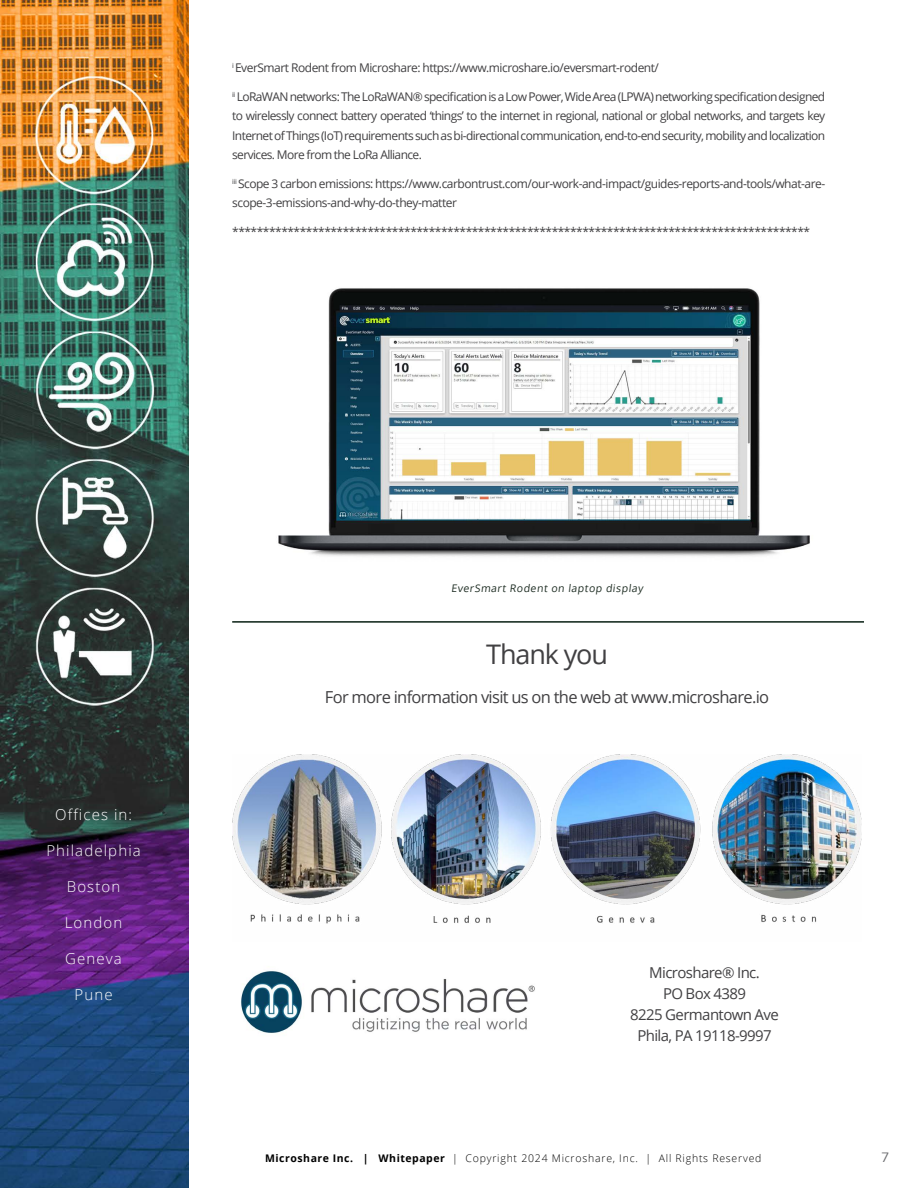
<style>
.page{position:relative;width:918px;height:1188px;background:#fff}
.page>*{position:absolute;margin:0;border:0;box-sizing:border-box;transform-origin:0 0}
.t1{font:27px "Open Sans";letter-spacing:-.04em;color:#414042}
.t2{font:16.5px "Open Sans";letter-spacing:-.04em;color:#414042}
.t3{font:15px/21px "Open Sans";letter-spacing:-.04em;color:#414042;text-align:center}
.t4{font:300 15px "Open Sans";letter-spacing:.075em;color:#fff}
.t5{font:13.5px "Gotham";color:#6b6c6f}
.t6{font:12px/19.5px "Open Sans";letter-spacing:-.04em;color:#414042;text-align:justify}
.t7{font:300 10.5px "Open Sans";letter-spacing:.075em;color:#000}
.t8{font:10.5px "Open Sans";color:#202f25}
.s1{font-weight:700}
</style>
<div class="page">
<img style="left:0;top:0;width:188px;height:1188px">
<img style="left:232px;top:755px;width:630px;height:169px">
<img style="left:241px;top:971px;width:294px;height:62px">
<img style="left:278px;top:288px;width:532px;height:269px">
<hr style="left:232px;top:621px;width:632px;height:2px;background:#092013">
<p class="t6" style="left:232px;top:58px;width:428px"><sup>i</sup> EverSmart Rodent from Microshare: https://www.microshare.io/eversmart-rodent/</p>
<p class="t6" style="left:232px;top:86px;width:595px"><sup>ii</sup> LoRaWAN networks: The LoRaWAN® specification is a Low Power, Wide Area (LPWA) networking specification designed to wirelessly connect battery operated ‘things’ to the internet in regional, national or global networks, and targets key Internet of Things (IoT) requirements such as bi-directional communication, end-to-end security, mobility and localization services. More from the LoRa Alliance.</p>
<p class="t6" style="left:232px;top:173px;width:595px"><sup>iii</sup> Scope 3 carbon emissions: https://www.carbontrust.com/our-work-and-impact/guides-reports-and-tools/what-are&shy;scope-3-emissions-and-why-do-they-matter</p>
<p class="t6" style="left:232px;top:221px;width:580px">**********************************************************************************************</p>
<p class="t4" style="left:55px;top:804px;width:78px">Offices in:</p>
<p class="t4" style="left:46px;top:840px;width:96px">Philadelphia</p>
<p class="t4" style="left:67px;top:876px;width:55px">Boston</p>
<p class="t4" style="left:65px;top:912px;width:59px">London</p>
<p class="t4" style="left:65px;top:948px;width:58px">Geneva</p>
<p class="t4" style="left:75px;top:984px;width:40px">Pune</p>
<p class="t8" style="left:451px;top:581px;width:194px">EverSmart Rodent on laptop display</p>
<h1 class="t1" style="left:486px;top:636px;width:123px">Thank you</h1>
<h2 class="t2" style="left:325px;top:686px;width:446px">For more information visit us on the web at www.microshare.io</h2>
<p class="t3" style="left:630px;top:962px;width:150px">Microshare® Inc.<br>PO Box 4389<br>8225 Germantown Ave<br>Phila, PA 19118-9997</p>
<p class="t7" style="left:265px;top:1151px;width:498px"><span class="s1">Microshare Inc. | Whitepaper</span> | Copyright 2024 Microshare, Inc. | All Rights Reserved</p>
<p class="t5" style="left:881px;top:1150px;width:10px">7</p>
</div>
